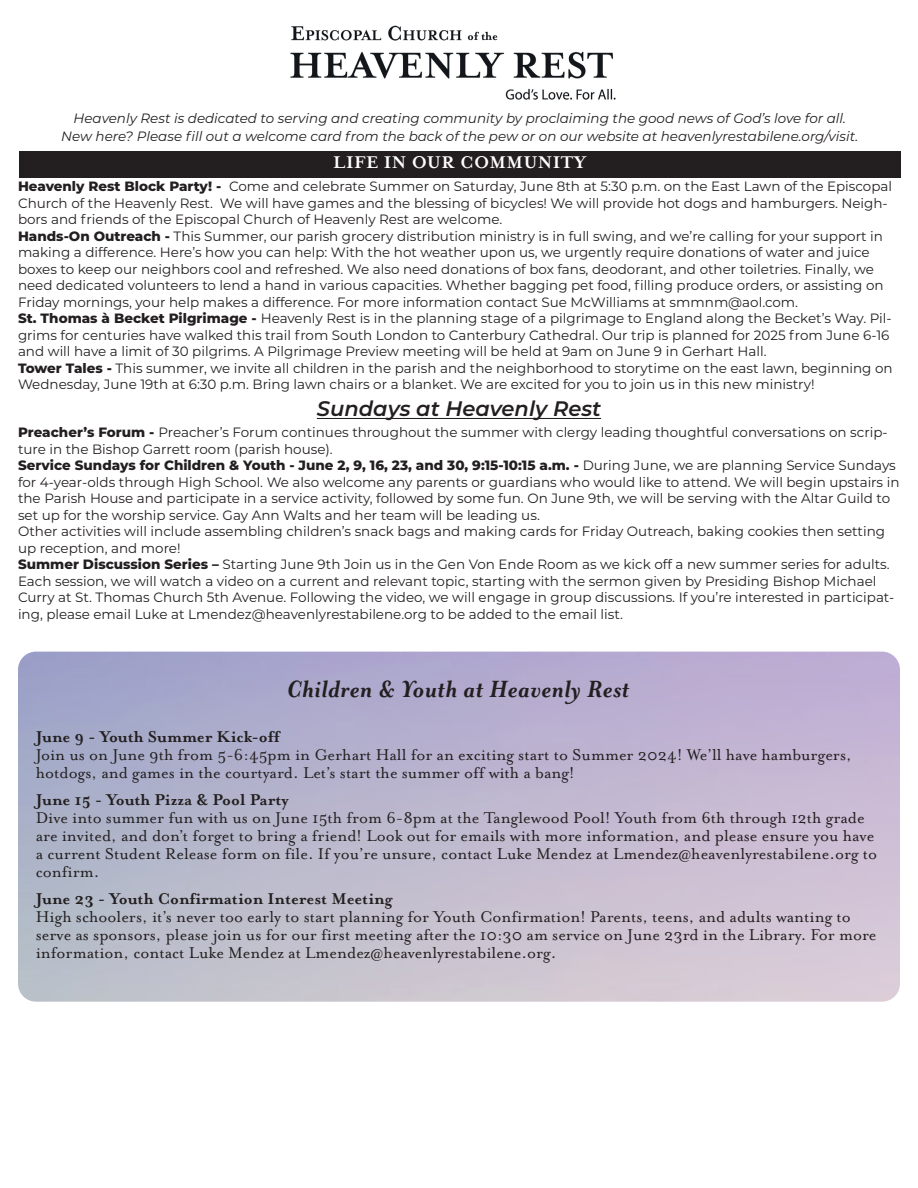
<style>
.page{position:relative;width:918px;height:1188px;background:#fff}
.page>*{position:absolute;margin:0;border:0;box-sizing:border-box;transform-origin:0 0}
.t1{font:italic 700 27px "Mrs Eaves OT";letter-spacing:.02em;color:#231f20}
.t2{font:italic 600 21px "Montserrat";color:#231f20}
.t3{font:700 19.5px "Mrs Eaves OT";letter-spacing:.02em;color:#fff}
.t4{font:18px/18px "Mrs Eaves OT";color:#231f20}
.t5{font:700 18px "Mrs Eaves OT";color:#231f20}
.t6{font:13.5px/16.5px "Montserrat";color:#231f20}
.t7{font:italic 13.5px "Montserrat";color:#231f20}
.s1{font-weight:800}
</style>
<div class="page">
<img style="left:290px;top:25px;width:326px;height:75px">
<hr style="left:317px;top:418px;width:284px;height:1px;background:#231f20">
<div style="left:19px;top:151px;width:882px;height:27px;background:#231f20"></div>
<p class="t7" style="left:73px;top:109px;width:774px">Heavenly Rest is dedicated to serving and creating community by proclaiming the good news of God’s love for all.</p>
<p class="t7" style="left:61px;top:127px;width:799px">New here? Please fill out a welcome card from the back of the pew or on our website at heavenlyrestabilene.org/visit.</p>
<p class="t6" style="left:18px;top:178px;width:876px"><span class="s1">Heavenly Rest Block Party! -</span> Come and celebrate Summer on Saturday, June 8th at 5:30 p.m. on the East Lawn of the Episcopal<br>Church of the Heavenly Rest. We will have games and the blessing of bicycles! We will provide hot dogs and hamburgers. Neigh&shy;bors and friends of the Episcopal Church of Heavenly Rest are welcome.</p>
<p class="t6" style="left:18px;top:227px;width:867px"><span class="s1">Hands-On Outreach -</span> This Summer, our parish grocery distribution ministry is in full swing, and we’re calling for your support in making a difference. Here’s how you can help: With the hot weather upon us, we urgently require donations of water and juice boxes to keep our neighbors cool and refreshed. We also need donations of box fans, deodorant, and other toiletries. Finally, we need dedicated volunteers to lend a hand in various capacities. Whether bagging pet food, filling produce orders, or assisting on Friday mornings, your help makes a difference. For more information contact Sue McWilliams at smmnm@aol.com.</p>
<p class="t6" style="left:18px;top:310px;width:875px"><span class="s1">St. Thomas à Becket Pilgrimage -</span> Heavenly Rest is in the planning stage of a pilgrimage to England along the Becket’s Way. Pil&shy;grims for centuries have walked this trail from South London to Canterbury Cathedral. Our trip is planned for 2025 from June 6-16 and will have a limit of 30 pilgrims. A Pilgrimage Preview meeting will be held at 9am on June 9 in Gerhart Hall.</p>
<p class="t6" style="left:18px;top:359px;width:876px"><span class="s1">Tower Tales -</span> This summer, we invite all children in the parish and the neighborhood to storytime on the east lawn, beginning on<br>Wednesday, June 19th at 6:30 p.m. Bring lawn chairs or a blanket. We are excited for you to join us in this new ministry!</p>
<p class="t2" style="left:317px;top:394px;width:286px">Sundays at Heavenly Rest</p>
<p class="t6" style="left:18px;top:424px;width:871px"><span class="s1">Preacher’s Forum -</span> Preacher’s Forum continues throughout the summer with clergy leading thoughtful conversations on scrip&shy;ture in the Bishop Garrett room (parish house).</p>
<p class="t6" style="left:18px;top:457px;width:883px"><span class="s1">Service Sundays for Children &amp; Youth - June 2, 9, 16, 23, and 30, 9:15-10:15 a.m. -</span> During June, we are planning Service Sundays for 4-year-olds through High School. We also welcome any parents or guardians who would like to attend. We will begin upstairs in the Parish House and participate in a service activity, followed by some fun. On June 9th, we will be serving with the Altar Guild to set up for the worship service. Gay Ann Walts and her team will be leading us.</p>
<p class="t6" style="left:18px;top:523px;width:869px">Other activities will include assembling children’s snack bags and making cards for Friday Outreach, baking cookies then setting up reception, and more!</p>
<p class="t6" style="left:18px;top:556px;width:878px"><span class="s1">Summer Discussion Series –</span> Starting June 9th Join us in the Gen Von Ende Room as we kick off a new summer series for adults.<br>Each session, we will watch a video on a current and relevant topic, starting with the sermon given by Presiding Bishop Michael Curry at St. Thomas Church 5th Avenue. Following the video, we will engage in group discussions. If you’re interested in participat&shy;ing, please email Luke at Lmendez@heavenlyrestabilene.org to be added to the email list.</p>
<p class="t3" style="left:333px;top:151px;width:254px">LIFE IN OUR COMMUNITY</p>
<p class="t1" style="left:287px;top:674px;width:344px">Children &amp; Youth at Heavenly Rest</p>
<p class="t5" style="left:36px;top:726px;width:245px">June 9 - Youth Summer Kick-off</p>
<p class="t4" style="left:36px;top:746px;width:817px">Join us on June 9th from 5-6:45pm in Gerhart Hall for an exciting start to Summer 2024! We’ll have hamburgers, hotdogs, and games in the courtyard. Let’s start the summer off with a bang!</p>
<p class="t5" style="left:36px;top:789px;width:254px">June 15 - Youth Pizza &amp; Pool Party</p>
<p class="t4" style="left:36px;top:809px;width:843px">Dive into summer fun with us on June 15th from 6-8pm at the Tanglewood Pool! Youth from 6th through 12th grade are invited, and don’t forget to bring a friend! Look out for emails with more information, and please ensure you have a current Student Release form on file. If you’re unsure, contact Luke Mendez at Lmendez@heavenlyrestabilene.org to confirm.</p>
<p class="t5" style="left:36px;top:888px;width:358px">June 23 - Youth Confirmation Interest Meeting</p>
<p class="t4" style="left:36px;top:908px;width:842px">High schoolers, it’s never too early to start planning for Youth Confirmation! Parents, teens, and adults wanting to serve as sponsors, please join us for our first meeting after the 10:30 am service on June 23rd in the Library. For more information, contact Luke Mendez at Lmendez@heavenlyrestabilene.org.</p>
</div>
